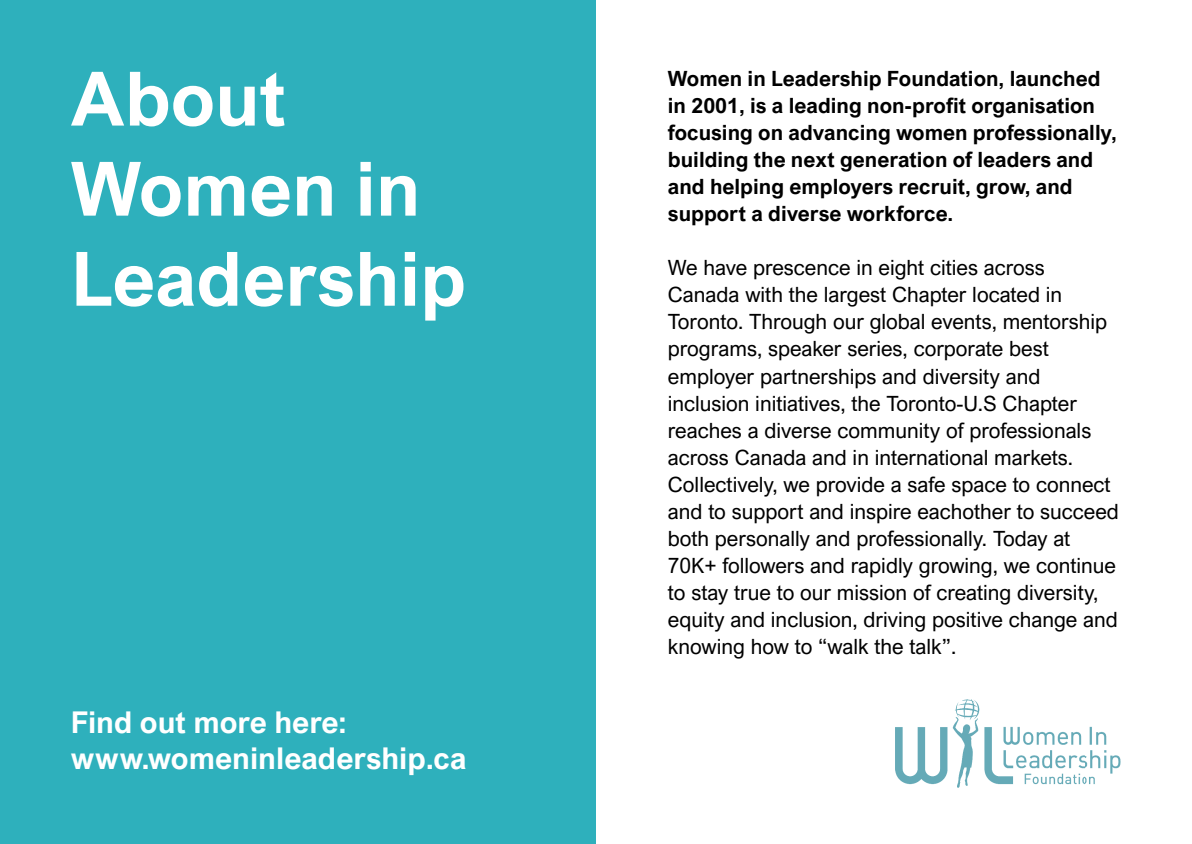
<style>
.page{position:relative;width:1192px;height:844px;background:#fff}
.page>*{position:absolute;margin:0;border:0;box-sizing:border-box;transform-origin:0 0}
.t1{font:700 75px/90px "Arial Nova";color:#fff}
.t2{font:700 30px/36px "Arial Nova";color:#fff}
.t3{font:21px/27px "Arial Nova";color:#000}
.t4{font:700 21px/27px "Arial Nova";color:#000}
</style>
<div class="page">
<div style="left:0;top:0;width:596px;height:843px;background:#2eb0bc"></div>
<img style="left:896px;top:699px;width:224px;height:88px">
<h1 class="t1" style="left:71px;top:60px;width:397px">About<br>Women in<br>Leadership</h1>
<p class="t4" style="left:668px;top:67px;width:450px">Women in Leadership Foundation, launched in 2001, is a leading non-profit organisation focusing on advancing women professionally, building the next generation of leaders and and helping employers recruit, grow, and support a diverse workforce.</p>
<p class="t3" style="left:668px;top:255px;width:452px">We have prescence in eight cities across Canada with the largest Chapter located in Toronto. Through our global events, mentorship programs, speaker series, corporate best employer partnerships and diversity and inclusion initiatives, the Toronto-U.S Chapter reaches a diverse community of professionals across Canada and in international markets.<br>Collectively, we provide a safe space to connect and to support and inspire eachother to succeed both personally and professionally. Today at 70K+ followers and rapidly growing, we continue to stay true to our mission of creating diversity, equity and inclusion, driving positive change and knowing how to “walk the talk”.</p>
<h2 class="t2" style="left:71px;top:706px;width:397px">Find out more here: www.womeninleadership.ca</h2>
</div>
